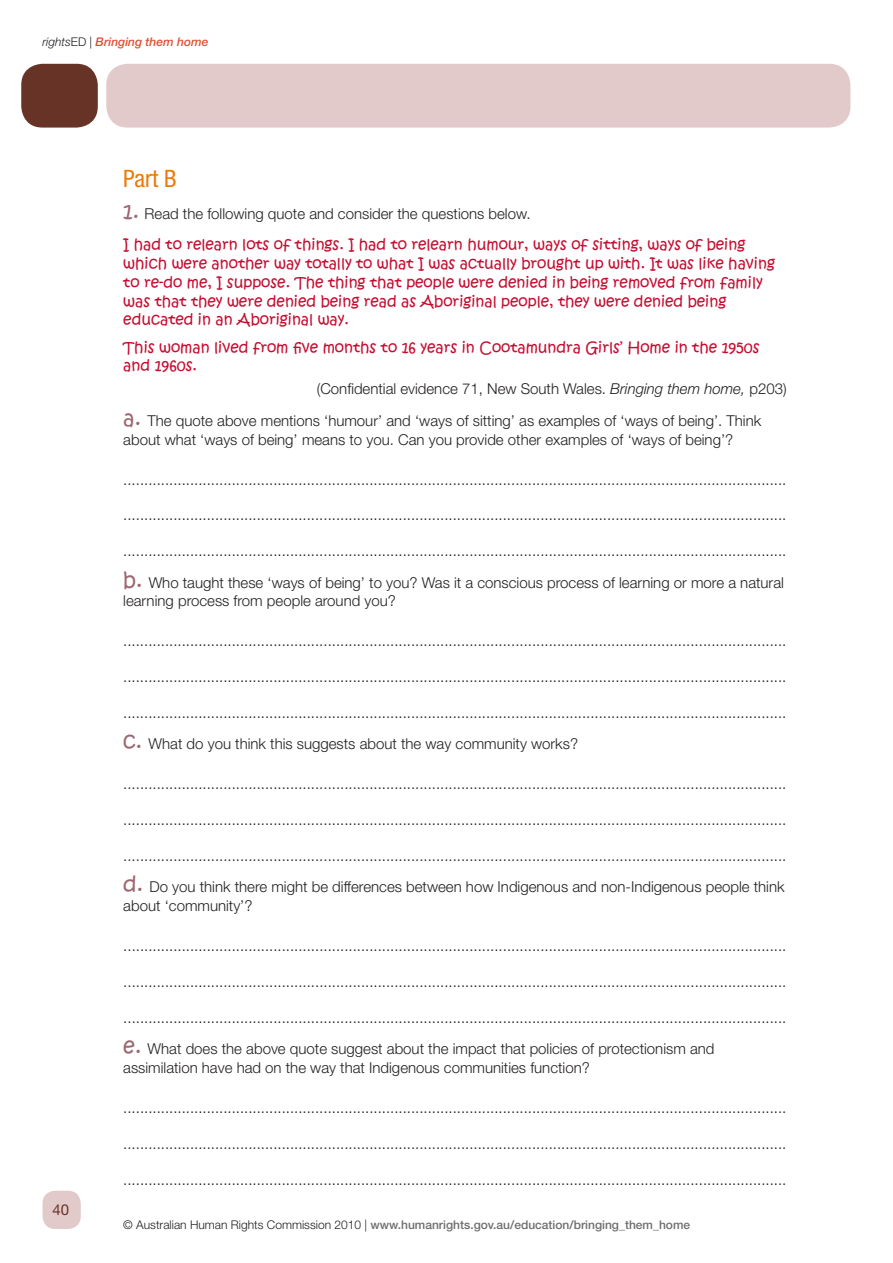
<style>
.page{position:relative;width:893px;height:1263px;background:#fff}
.page>*{position:absolute;margin:0;border:0;box-sizing:border-box;transform-origin:0 0}
.t1{font:condensed 24px "Helvetica Neue LT Std";color:#ec7a08}
.t2{font:300 15px/31.5px "Helvetica Neue LT Std";color:#231f20}
.t3{font:15px/18.8px "Kristen ITC";color:#c60c30}
.t4{font:15px "Helvetica Neue LT Std";color:#673327}
.t5{font:500 12px "Helvetica Neue LT Std";color:#6d6e70}
.t6{font:italic 500 12px "Helvetica Neue LT Std";color:#dc5034}
.s1{font-weight:300;color:#231f20}
.s2{font-weight:300;font-style:normal;color:#231f20}
.s3{font-family:"Kristen ITC";font-weight:400;font-size:21px;color:#9d6670}
.s4{font-style:italic}
</style>
<div class="page">
<div style="left:43px;top:1191px;width:38px;height:38px;background:#e2cacb;border-radius:13px"></div>
<div style="left:106px;top:64px;width:744px;height:64px;background:#e2cacb;border-radius:21px"></div>
<div style="left:21px;top:64px;width:77px;height:64px;background:#673327;border-radius:21px"></div>
<p class="t6" style="left:43px;top:34px;width:168px"><span class="s1">rights</span><span class="s2">ED |</span> Bringing them home</p>
<p class="t4" style="left:52px;top:1201px;width:18px">40</p>
<h1 class="t1" style="left:123px;top:165px;width:55px">Part B</h1>
<p class="t2" style="left:123px;top:197px;width:409px"><span class="s3">1.</span> Read the following quote and consider the questions below.</p>
<p class="t3" style="left:123px;top:236px;width:653px">I had to relearn lots of things. I had to relearn humour, ways of sitting, ways of being which were another way totally to what I was actually brought up with. It was like having to re-do me, I suppose. The thing that people were denied in being removed from family was that they were denied being read as Aboriginal people, they were denied being educated in an Aboriginal way.</p>
<p class="t3" style="left:123px;top:338px;width:638px">This woman lived from five months to 16 years in Cootamundra Girls’ Home in the 1950s and 1960s.</p>
<p class="t2" style="left:123px;top:373px;width:665px;text-indent:193px">(Confidential evidence 71, New South Wales. <span class="s4">Bringing them home,</span> p203) <span class="s3">a.</span> The quote above mentions ‘humour’ and ‘ways of sitting’ as examples of ‘ways of being’. Think</p>
<p class="t2" style="left:123px;top:423px;width:611px">about what ‘ways of being’ means to you. Can you provide other examples of ‘ways of being’?</p>
<p class="t2" style="left:123px;top:463px;width:665px">...............................................................................................................................................................</p>
<p class="t2" style="left:123px;top:499px;width:665px">...............................................................................................................................................................</p>
<p class="t2" style="left:123px;top:535px;width:665px">............................................................................................................................................................... <span class="s3">b.</span> Who taught these ‘ways of being’ to you? Was it a conscious process of learning or more a natural</p>
<p class="t2" style="left:123px;top:585px;width:274px">learning process from people around you?</p>
<p class="t2" style="left:123px;top:625px;width:665px">...............................................................................................................................................................</p>
<p class="t2" style="left:123px;top:661px;width:665px">...............................................................................................................................................................</p>
<p class="t2" style="left:123px;top:696px;width:665px">............................................................................................................................................................... <span class="s3">c.</span> What do you think this suggests about the way community works?</p>
<p class="t2" style="left:123px;top:768px;width:665px">...............................................................................................................................................................</p>
<p class="t2" style="left:123px;top:804px;width:665px">...............................................................................................................................................................</p>
<p class="t2" style="left:123px;top:839px;width:665px">............................................................................................................................................................... <span class="s3">d.</span> Do you think there might be differences between how Indigenous and non-Indigenous people think</p>
<p class="t2" style="left:123px;top:890px;width:131px">about ‘community’?</p>
<p class="t2" style="left:123px;top:930px;width:665px">...............................................................................................................................................................</p>
<p class="t2" style="left:123px;top:965px;width:665px">...............................................................................................................................................................</p>
<p class="t2" style="left:123px;top:1001px;width:665px">............................................................................................................................................................... <span class="s3">e.</span> What does the above quote suggest about the impact that policies of protectionism and</p>
<p class="t2" style="left:123px;top:1051px;width:468px">assimilation have had on the way that Indigenous communities function?</p>
<p class="t2" style="left:123px;top:1091px;width:665px">...............................................................................................................................................................</p>
<p class="t2" style="left:123px;top:1127px;width:665px">...............................................................................................................................................................</p>
<p class="t2" style="left:123px;top:1163px;width:665px">...............................................................................................................................................................</p>
<p class="t5" style="left:123px;top:1217px;width:568px"><span class="s1">© Australian Human Rights Commission 2010 |</span> www.humanrights.gov.au/education/bringing_them_home</p>
</div>
